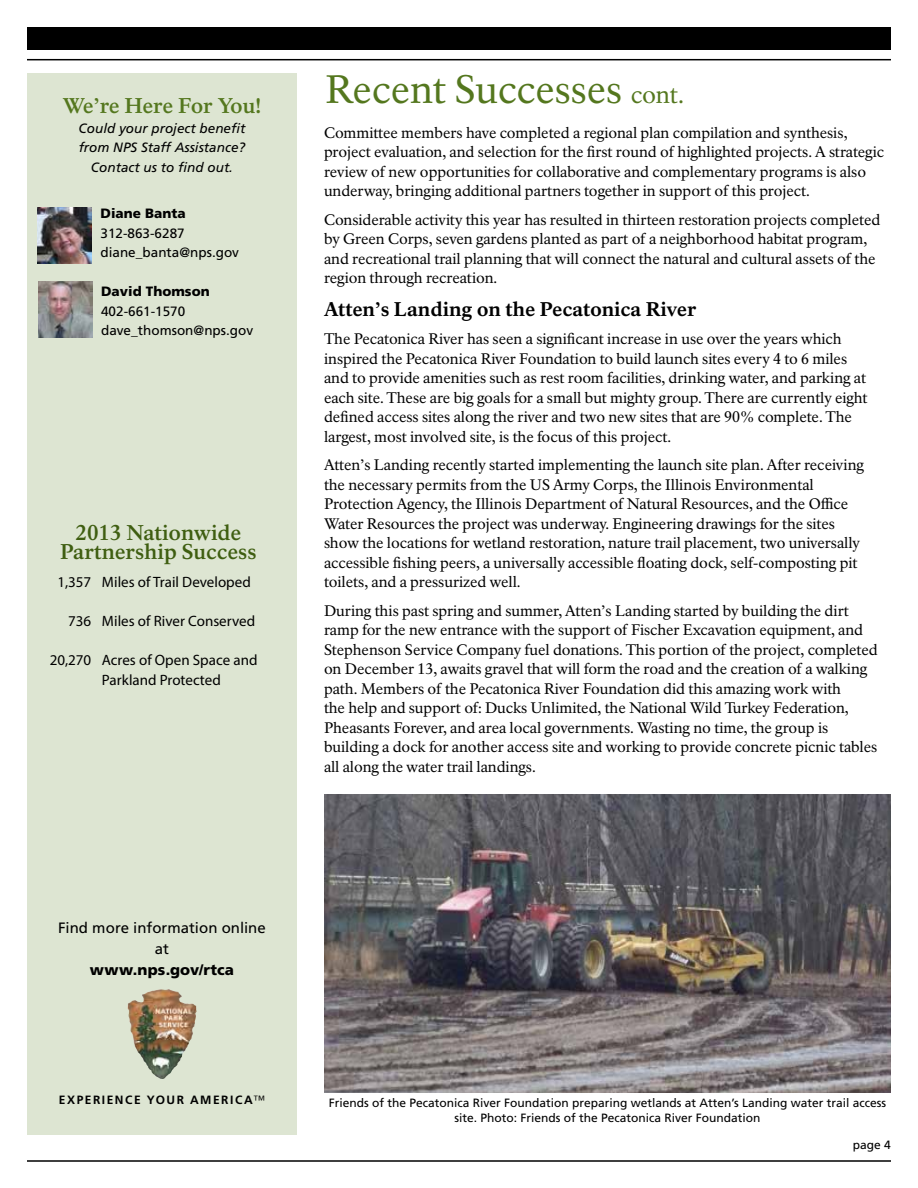
<style>
.page{position:relative;width:918px;height:1188px;background:#fff}
.page>*{position:absolute;margin:0;border:0;box-sizing:border-box;transform-origin:0 0}
.t1{font:39px "NPS Rawlinson OT";color:#54771e}
.t2{font:700 21px/19.5px "NPS Rawlinson OT";color:#3f5e11;text-align:center}
.t3{font:700 21px "NPS Rawlinson OT";letter-spacing:-.015em;color:#54771e}
.t4{font:800 19.5px "NPS Rawlinson OT";letter-spacing:-.01em;color:#000}
.t5{font:15px/19.5px "NPS Rawlinson OT";letter-spacing:-.005em;color:#000}
.t6{font:15px/19.5px "Myriad Pro";color:#000}
.t7{font:15px/21px "Frutiger LT Std";color:#000;text-align:center}
.t8{font:900 15px "Frutiger LT Std";letter-spacing:.01em;color:#000}
.t9{font:italic 13.5px/19.5px "Frutiger LT Std";color:#000;text-align:center}
.t10{font:13.5px/19.5px "Frutiger LT Std";color:#000}
.t11{font:900 13.5px "Frutiger LT Std";color:#000}
.t12{font:12px/14.4px "Frutiger LT Std";color:#000;text-align:center}
.t13{font:700 12px "Frutiger LT Std";letter-spacing:.13em;color:#000}
.s1{font-weight:300}
.s2{font-size:24px}
</style>
<div class="page">
<div style="left:27px;top:73px;width:270px;height:1062px;background:#dde5d2"></div>
<img style="left:128px;top:989px;width:46px;height:90px">
<div style="left:27px;top:27px;width:864px;height:23px;background:#000"></div>
<hr style="left:27px;top:59px;width:864px;height:1px;background:#000">
<hr style="left:27px;top:1160px;width:864px;height:2px;background:#000">
<img style="left:324px;top:795px;width:567px;height:297px">
<img style="left:39px;top:281px;width:53px;height:57px">
<img style="left:37px;top:207px;width:55px;height:57px">
<h2 class="t3" style="left:63px;top:93px;width:200px">We’re Here For You!</h2>
<p class="t9" style="left:79px;top:118px;width:168px">Could your project benefit from NPS Staff Assistance?<br>Contact us to find out.</p>
<p class="t11" style="left:100px;top:205px;width:87px">Diane Banta</p>
<p class="t10" style="left:100px;top:223px;width:140px">312-863-6287 diane_banta@nps.gov</p>
<p class="t11" style="left:101px;top:283px;width:110px">David Thomson</p>
<p class="t10" style="left:101px;top:301px;width:154px">402-661-1570 dave_thomson@nps.gov</p>
<h2 class="t2" style="left:60px;top:523px;width:198px">2013 Nationwide<br>Partnership Success</h2>
<p class="t6" style="left:57px;top:572px;width:35px">1,357</p>
<p class="t6" style="left:68px;top:611px;width:25px">736</p>
<p class="t6" style="left:50px;top:650px;width:43px">20,270</p>
<p class="t6" style="left:102px;top:572px;width:150px">Miles of Trail Developed</p>
<p class="t6" style="left:102px;top:611px;width:155px">Miles of River Conserved</p>
<p class="t6" style="left:102px;top:650px;width:157px">Acres of Open Space and<br>Parkland Protected</p>
<p class="t7" style="left:58px;top:917px;width:209px">Find more information online at</p>
<p class="t8" style="left:90px;top:961px;width:145px">www.nps.gov/rtca</p>
<p class="t13" style="left:59px;top:1093px;width:208px">EXPERIENCE YOUR AMERICA<span class="s1">™</span></p>
<h1 class="t1" style="left:326px;top:65px;width:360px">Recent Successes <span class="s2">cont.</span></h1>
<p class="t5" style="left:324px;top:123px;width:562px">Committee members have completed a regional plan compilation and synthesis, project evaluation, and selection for the first round of highlighted projects. A strategic review of new opportunities for collaborative and complementary programs is also underway, bringing additional partners together in support of this project.</p>
<p class="t5" style="left:324px;top:210px;width:558px">Considerable activity this year has resulted in thirteen restoration projects completed by Green Corps, seven gardens planted as part of a neighborhood habitat program, and recreational trail planning that will connect the natural and cultural assets of the region through recreation.</p>
<h3 class="t4" style="left:324px;top:297px;width:374px">Atten’s Landing on the Pecatonica River</h3>
<p class="t5" style="left:324px;top:330px;width:545px">The Pecatonica River has seen a significant increase in use over the years which inspired the Pecatonica River Foundation to build launch sites every 4 to 6 miles and to provide amenities such as rest room facilities, drinking water, and parking at each site. These are big goals for a small but mighty group. There are currently eight defined access sites along the river and two new sites that are 90% complete. The largest, most involved site, is the focus of this project.</p>
<p class="t5" style="left:324px;top:456px;width:542px">Atten’s Landing recently started implementing the launch site plan. After receiving the necessary permits from the US Army Corps, the Illinois Environmental Protection Agency, the Illinois Department of Natural Resources, and the Office Water Resources the project was underway. Engineering drawings for the sites show the locations for wetland restoration, nature trail placement, two universally accessible fishing peers, a universally accessible floating dock, self-composting pit toilets, and a pressurized well.</p>
<p class="t5" style="left:324px;top:601px;width:555px">During this past spring and summer, Atten’s Landing started by building the dirt ramp for the new entrance with the support of Fischer Excavation equipment, and Stephenson Service Company fuel donations. This portion of the project, completed on December 13, awaits gravel that will form the road and the creation of a walking path. Members of the Pecatonica River Foundation did this amazing work with<br>the help and support of: Ducks Unlimited, the National Wild Turkey Federation, Pheasants Forever, and area local governments. Wasting no time, the group is building a dock for another access site and working to provide concrete picnic tables all along the water trail landings.</p>
<p class="t12" style="left:329px;top:1096px;width:559px">Friends of the Pecatonica River Foundation preparing wetlands at Atten’s Landing water trail access site. Photo: Friends of the Pecatonica River Foundation</p>
<p class="t12" style="left:853px;top:1138px;width:40px">page 4</p>
</div>
